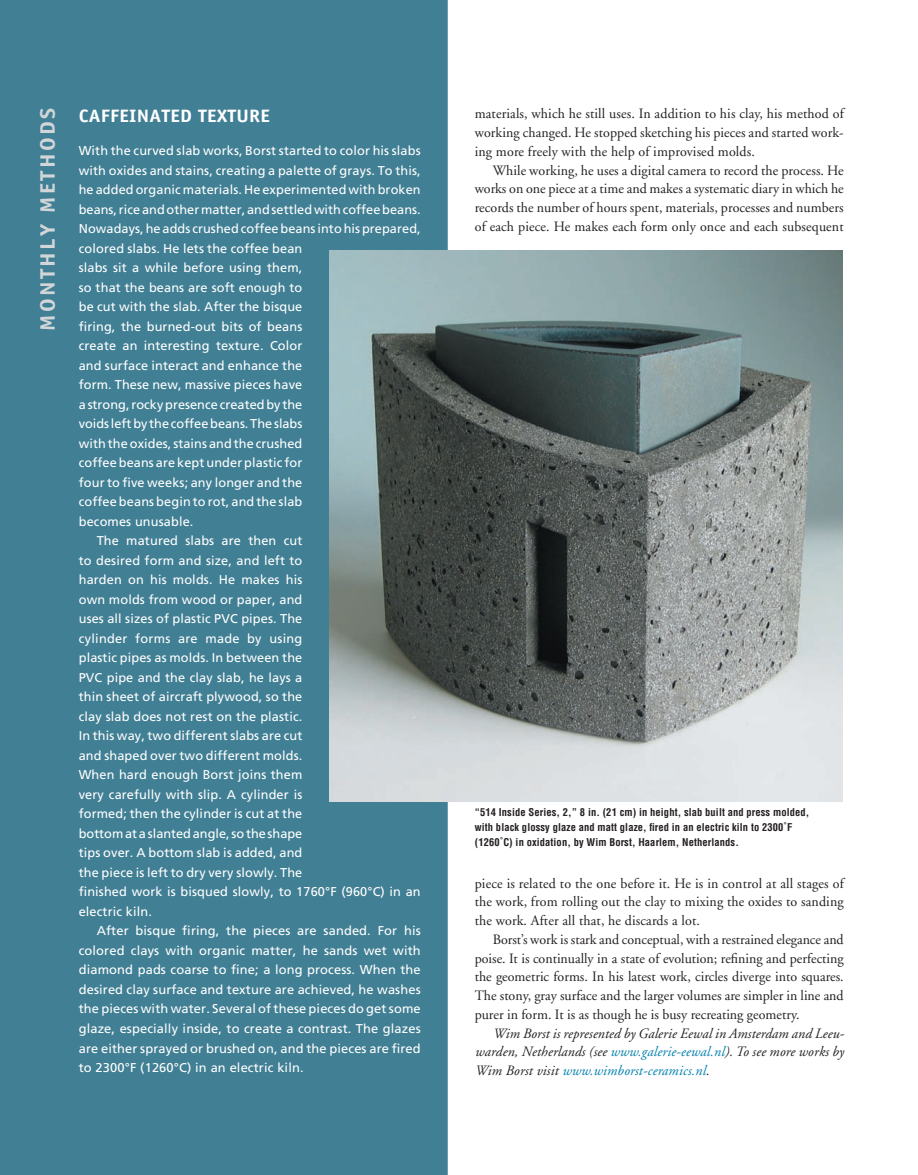
<style>
.page{position:relative;width:918px;height:1175px;background:#fff}
.page>*{position:absolute;margin:0;border:0;box-sizing:border-box;transform-origin:0 0}
.t1{font:700 21px "Officina Sans";letter-spacing:.1em;color:#d3d6d8;scale:1.1 1}
.t2{font:700 18px "Officina Sans";letter-spacing:.01em;color:#fff;scale:1.1 1}
.t3{font:14.25px/18.8px "Adobe Garamond";letter-spacing:.01em;color:#231f20;text-align:justify}
.t4{font:italic 14.25px/18.8px "Adobe Garamond";letter-spacing:.01em;color:#231f20;text-align:justify}
.t5{font:12.75px "Frutiger";letter-spacing:.01em;color:#fff}
.t6{font:700 condensed 10.5px/15px "Helvetica";letter-spacing:.01em;color:#231f20}
.s1{color:#0080ad}
</style>
<div class="page">
<div style="left:0;top:0;width:448px;height:1174px;background:#417f94"></div>
<img style="left:329px;top:250px;width:514px;height:551px">
<h1 class="t1" style="left:40px;top:331px;width:204px;rotate:-90deg">MONTHLY METHODS</h1>
<h2 class="t2" style="left:79px;top:109px;width:175px">CAFFEINATED TEXTURE</h2>
<p class="t5" style="left:79px;top:146px;width:344px">With the curved slab works, Borst started to color his slabs</p>
<p class="t5" style="left:79px;top:165px;width:344px">with oxides and stains, creating a palette of grays. To this,</p>
<p class="t5" style="left:79px;top:184px;width:344px">he added organic materials. He experimented with broken</p>
<p class="t5" style="left:79px;top:204px;width:343px">beans, rice and other matter, and settled with coffee beans.</p>
<p class="t5" style="left:79px;top:223px;width:344px">Nowadays, he adds crushed coffee beans into his prepared,</p>
<p class="t5" style="left:79px;top:243px;width:225px">colored slabs. He lets the coffee bean</p>
<p class="t5" style="left:79px;top:262px;width:225px">slabs sit a while before using them,</p>
<p class="t5" style="left:79px;top:282px;width:225px">so that the beans are soft enough to</p>
<p class="t5" style="left:79px;top:301px;width:225px">be cut with the slab. After the bisque</p>
<p class="t5" style="left:79px;top:321px;width:225px">firing, the burned-out bits of beans</p>
<p class="t5" style="left:79px;top:340px;width:225px">create an interesting texture. Color</p>
<p class="t5" style="left:79px;top:360px;width:225px">and surface interact and enhance the</p>
<p class="t5" style="left:79px;top:379px;width:225px">form. These new, massive pieces have</p>
<p class="t5" style="left:79px;top:399px;width:225px">a strong, rocky presence created by the</p>
<p class="t5" style="left:79px;top:418px;width:225px">voids left by the coffee beans. The slabs</p>
<p class="t5" style="left:79px;top:438px;width:225px">with the oxides, stains and the crushed</p>
<p class="t5" style="left:79px;top:457px;width:225px">coffee beans are kept under plastic for</p>
<p class="t5" style="left:79px;top:477px;width:225px">four to five weeks; any longer and the</p>
<p class="t5" style="left:79px;top:496px;width:225px">coffee beans begin to rot, and the slab</p>
<p class="t5" style="left:79px;top:516px;width:116px">becomes unusable.</p>
<p class="t5" style="left:97px;top:535px;width:207px">The matured slabs are then cut</p>
<p class="t5" style="left:79px;top:555px;width:225px">to desired form and size, and left to</p>
<p class="t5" style="left:79px;top:574px;width:225px">harden on his molds. He makes his</p>
<p class="t5" style="left:79px;top:594px;width:225px">own molds from wood or paper, and</p>
<p class="t5" style="left:79px;top:613px;width:225px">uses all sizes of plastic PVC pipes. The</p>
<p class="t5" style="left:79px;top:633px;width:225px">cylinder forms are made by using</p>
<p class="t5" style="left:79px;top:652px;width:225px">plastic pipes as molds. In between the</p>
<p class="t5" style="left:79px;top:672px;width:225px">PVC pipe and the clay slab, he lays a</p>
<p class="t5" style="left:79px;top:691px;width:225px">thin sheet of aircraft plywood, so the</p>
<p class="t5" style="left:79px;top:711px;width:225px">clay slab does not rest on the plastic.</p>
<p class="t5" style="left:79px;top:730px;width:225px">In this way, two different slabs are cut</p>
<p class="t5" style="left:79px;top:750px;width:225px">and shaped over two different molds.</p>
<p class="t5" style="left:79px;top:769px;width:225px">When hard enough Borst joins them</p>
<p class="t5" style="left:79px;top:789px;width:225px">very carefully with slip. A cylinder is</p>
<p class="t5" style="left:79px;top:808px;width:225px">formed; then the cylinder is cut at the</p>
<p class="t5" style="left:79px;top:828px;width:225px">bottom at a slanted angle, so the shape</p>
<p class="t5" style="left:79px;top:847px;width:225px">tips over. A bottom slab is added, and</p>
<p class="t5" style="left:79px;top:867px;width:225px">the piece is left to dry very slowly. The</p>
<p class="t5" style="left:79px;top:886px;width:343px">finished work is bisqued slowly, to 1760°F (960°C) in an</p>
<p class="t5" style="left:79px;top:906px;width:75px">electric kiln.</p>
<p class="t5" style="left:97px;top:926px;width:326px">After bisque firing, the pieces are sanded. For his</p>
<p class="t5" style="left:79px;top:945px;width:344px">colored clays with organic matter, he sands wet with</p>
<p class="t5" style="left:79px;top:964px;width:343px">diamond pads coarse to fine; a long process. When the</p>
<p class="t5" style="left:79px;top:984px;width:344px">desired clay surface and texture are achieved, he washes</p>
<p class="t5" style="left:79px;top:1003px;width:344px">the pieces with water. Several of these pieces do get some</p>
<p class="t5" style="left:79px;top:1023px;width:344px">glaze, especially inside, to create a contrast. The glazes</p>
<p class="t5" style="left:79px;top:1042px;width:343px">are either sprayed or brushed on, and the pieces are fired</p>
<p class="t5" style="left:79px;top:1062px;width:226px">to 2300°F (1260°C) in an electric kiln.</p>
<p class="t3" style="left:475px;top:106px;width:371px">materials, which he still uses. In addition to his clay, his method of working changed. He stopped sketching his pieces and started work&shy;ing more freely with the help of improvised molds.</p>
<p class="t3" style="left:475px;top:162px;width:371px;text-indent:18px">While working, he uses a digital camera to record the process. He works on one piece at a time and makes a systematic diary in which he records the number of hours spent, materials, processes and numbers of each piece. He makes each form only once and each subsequent</p>
<p class="t6" style="left:475px;top:805px;width:336px">“514 Inside Series, 2,” 8 in. (21 cm) in height, slab built and press molded, with black glossy glaze and matt glaze, fired in an electric kiln to 2300˚F (1260˚C) in oxidation, by Wim Borst, Haarlem, Netherlands.</p>
<p class="t3" style="left:475px;top:875px;width:370px">piece is related to the one before it. He is in control at all stages of the work, from rolling out the clay to mixing the oxides to sanding the work. After all that, he discards a lot.</p>
<p class="t3" style="left:475px;top:931px;width:371px;text-indent:18px">Borst’s work is stark and conceptual, with a restrained elegance and poise. It is continually in a state of evolution; refining and perfecting the geometric forms. In his latest work, circles diverge into squares.<br>The stony, gray surface and the larger volumes are simpler in line and purer in form. It is as though he is busy recreating geometry.</p>
<p class="t4" style="left:475px;top:1025px;width:371px;text-indent:18px">Wim Borst is represented by Galerie Eewal in Amsterdam and Leeu&shy;warden, Netherlands (see <span class="s1">www.galerie-eewal.nl</span>). To see more works by Wim Borst visit <span class="s1">www.wimborst-ceramics.nl</span>.</p>
</div>
